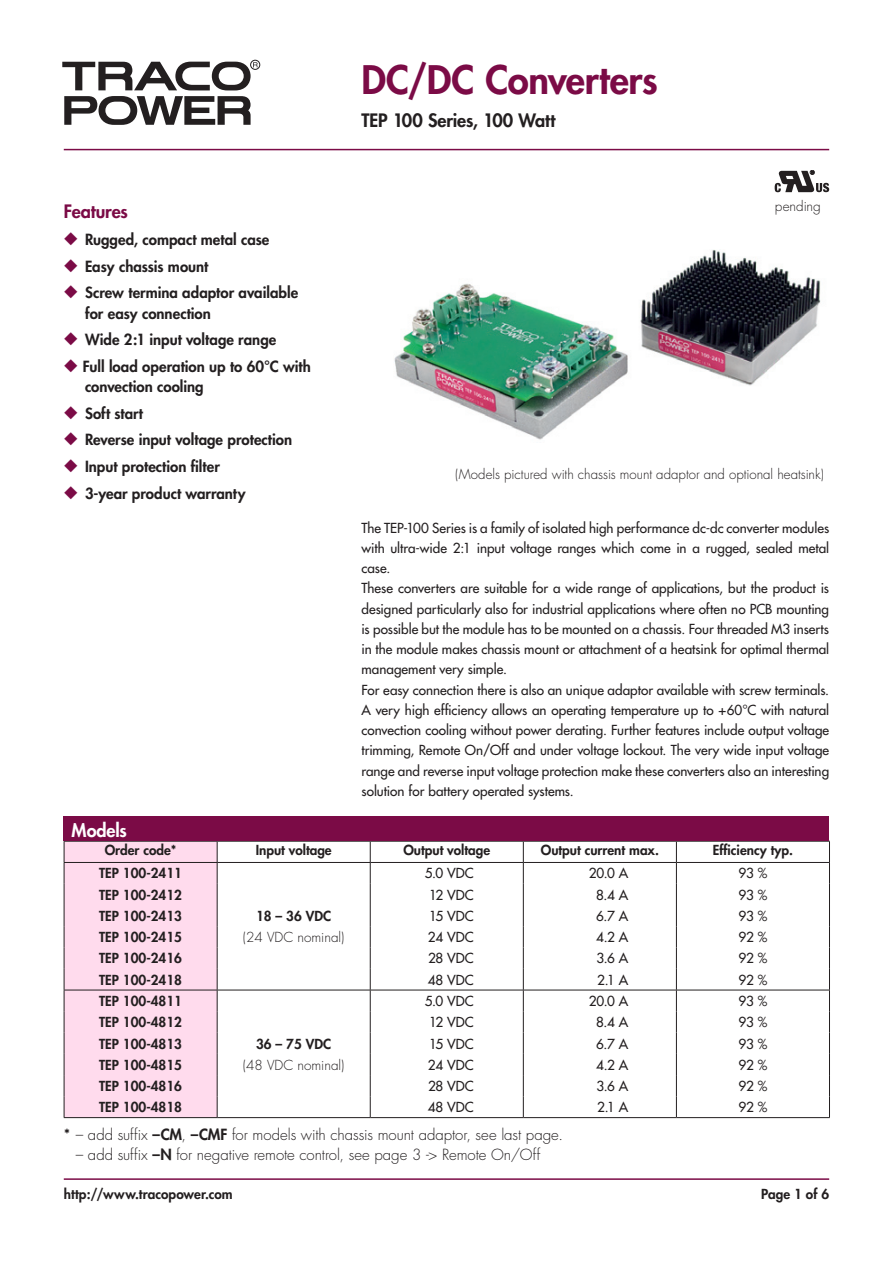
<style>
.page{position:relative;width:893px;height:1263px;background:#fff}
.page>*{position:absolute;margin:0;border:0;box-sizing:border-box;transform-origin:0 0}
.t1{font:800 38.25px "Futura";letter-spacing:-.005em;color:#7b0b46}
.t2{font:800 18px "Futura";letter-spacing:-.01em;color:#231f20}
.Features_Heavy{font:800 18px "Futura";letter-spacing:-.01em;color:#7b0b46}
.t3{font:800 18px "Futura";letter-spacing:-.005em;color:#fff}
.Features_Heavy-2{font:800 15px/20.2px "Futura";color:#231f20}
.Text_Heavy{font:300 15px "Futura";color:#231f20}
.Text_medium{font:13.5px/20.2px "Futura";color:#231f20;text-align:justify}
.Tabelle_Heavy{font:800 13.5px "Futura";color:#231f20}
.Tabelle_Heavy-2{font:13.5px "Futura";letter-spacing:-.005em;color:#231f20}
.Text_medium-2{font:300 13.5px "Futura";color:#231f20}
.Tabelle_Heavy-3{font:300 13.5px "Futura";color:#231f20}
.Text_light{font:300 13.5px "Futura";color:#231f20}
.s1{color:#7b0b46}
.s2{font-weight:400}
.s3{font-weight:800}
</style>
<div class="page">
<div style="left:250px;top:60px;width:10px;height:10px;border:1px solid #231f20;border-radius:50%"></div>
<svg style="left:64px;top:96px;width:187px;height:29px"></svg>
<svg style="left:62px;top:62px;width:196px;height:28px"></svg>
<hr style="left:64px;top:1178px;width:765px;height:2px;background:#7b0b46">
<hr style="left:64px;top:149px;width:765px;height:1px;background:#7b0b46">
<hr style="left:217px;top:841px;width:153px;height:1px;background:#231f20">
<hr style="left:370px;top:841px;width:153px;height:1px;background:#231f20">
<hr style="left:523px;top:841px;width:153px;height:1px;background:#231f20">
<hr style="left:676px;top:841px;width:154px;height:1px;background:#231f20">
<hr style="left:217px;top:862px;width:153px;height:1px;background:#231f20">
<hr style="left:370px;top:862px;width:153px;height:1px;background:#231f20">
<hr style="left:523px;top:862px;width:153px;height:1px;background:#231f20">
<hr style="left:676px;top:862px;width:154px;height:1px;background:#231f20">
<hr style="left:217px;top:990px;width:153px;height:1px;background:#231f20">
<hr style="left:370px;top:990px;width:153px;height:1px;background:#231f20">
<hr style="left:523px;top:990px;width:153px;height:1px;background:#231f20">
<hr style="left:676px;top:990px;width:154px;height:1px;background:#231f20">
<svg style="left:523px;top:841px;width:1px;height:276px"></svg>
<svg style="left:676px;top:841px;width:1px;height:276px"></svg>
<svg style="left:829px;top:841px;width:1px;height:276px"></svg>
<hr style="left:64px;top:1117px;width:153px;height:1px;background:#231f20">
<hr style="left:217px;top:1117px;width:153px;height:1px;background:#231f20">
<hr style="left:370px;top:1117px;width:153px;height:1px;background:#231f20">
<hr style="left:523px;top:1117px;width:153px;height:1px;background:#231f20">
<hr style="left:676px;top:1117px;width:154px;height:1px;background:#231f20">
<div style="left:64px;top:841px;width:154px;height:276px;background:#ffdbed"></div>
<svg style="left:370px;top:841px;width:1px;height:276px"></svg>
<div style="left:64px;top:816px;width:765px;height:25px;background:#7b0b46"></div>
<svg style="left:775px;top:170px;width:54px;height:22px"></svg>
<img style="left:394px;top:250px;width:427px;height:190px">
<p class="Features_Heavy" style="left:64px;top:200px;width:66px">Features</p>
<p class="Features_Heavy-2" style="left:64px;top:229px;width:207px"><span class="s1">◆</span> Rugged, compact metal case</p>
<p class="Features_Heavy-2" style="left:64px;top:256px;width:146px"><span class="s1">◆</span> Easy chassis mount</p>
<p class="Features_Heavy-2" style="left:85px;top:283px;width:215px;text-indent:-21px"><span class="s1">◆</span> Screw termina adaptor available for easy connection</p>
<p class="Features_Heavy-2" style="left:64px;top:329px;width:214px"><span class="s1">◆</span> Wide 2:1 input voltage range</p>
<p class="Features_Heavy-2" style="left:85px;top:356px;width:227px;text-indent:-21px"><span class="s1">◆</span> Full load operation up to 60°C with convection cooling</p>
<p class="Features_Heavy-2" style="left:64px;top:403px;width:81px"><span class="s1">◆</span> Soft start</p>
<p class="Features_Heavy-2" style="left:64px;top:430px;width:230px"><span class="s1">◆</span> Reverse input voltage protection</p>
<p class="Features_Heavy-2" style="left:64px;top:456px;width:158px"><span class="s1">◆</span> Input protection filter</p>
<p class="Features_Heavy-2" style="left:64px;top:483px;width:183px"><span class="s1">◆</span> 3-year product warranty</p>
<p class="t3" style="left:72px;top:819px;width:57px">Models</p>
<p class="t1" style="left:361px;top:56px;width:298px">DC/DC Converters</p>
<p class="t2" style="left:361px;top:109px;width:195px">TEP 100 Series, 100 Watt</p>
<p class="Text_light" style="left:775px;top:197px;width:47px">pending</p>
<p class="Text_medium-2" style="left:455px;top:466px;width:370px">(Models pictured with chassis mount adaptor and optional heatsink)</p>
<p class="Text_medium" style="left:361px;top:518px;width:469px">The TEP-100 Series is a family of isolated high performance dc-dc converter modules with ultra-wide 2:1 input voltage ranges which come in a rugged, sealed metal case.</p>
<p class="Text_medium" style="left:361px;top:578px;width:469px">These converters are suitable for a wide range of applications, but the product is designed particularly also for industrial applications where often no PCB mounting is possible but the module has to be mounted on a chassis. Four threaded M3 inserts in the module makes chassis mount or attachment of a heatsink for optimal thermal management very simple.</p>
<p class="Text_medium" style="left:361px;top:680px;width:469px">For easy connection there is also an unique adaptor available with screw terminals.<br>A very high efficiency allows an operating temperature up to +60°C with natural convection cooling without power derating. Further features include output voltage trimming, Remote On/Off and under voltage lockout. The very wide input voltage range and reverse input voltage protection make these converters also an interesting solution for battery operated systems.</p>
<p class="Tabelle_Heavy" style="left:105px;top:842px;width:73px">Order code*</p>
<p class="Tabelle_Heavy" style="left:256px;top:842px;width:78px">Input voltage</p>
<p class="Tabelle_Heavy" style="left:403px;top:842px;width:88px">Output voltage</p>
<p class="Tabelle_Heavy" style="left:541px;top:842px;width:120px">Output current max.</p>
<p class="Tabelle_Heavy" style="left:713px;top:842px;width:82px">Efficiency typ.</p>
<p class="Tabelle_Heavy" style="left:99px;top:865px;width:84px">TEP 100-2411</p>
<p class="Tabelle_Heavy-2" style="left:425px;top:865px;width:50px">5.0 VDC</p>
<p class="Tabelle_Heavy-2" style="left:589px;top:865px;width:41px">20.0 A</p>
<p class="Tabelle_Heavy-2" style="left:739px;top:865px;width:30px">93 %</p>
<p class="Tabelle_Heavy" style="left:99px;top:886px;width:84px">TEP 100-2412</p>
<p class="Tabelle_Heavy-2" style="left:429px;top:886px;width:46px">12 VDC</p>
<p class="Tabelle_Heavy-2" style="left:596px;top:886px;width:34px">8.4 A</p>
<p class="Tabelle_Heavy-2" style="left:739px;top:886px;width:30px">93 %</p>
<p class="Tabelle_Heavy" style="left:99px;top:907px;width:84px">TEP 100-2413</p>
<p class="Tabelle_Heavy" style="left:256px;top:907px;width:77px">18 – 36 VDC</p>
<p class="Tabelle_Heavy-2" style="left:429px;top:907px;width:46px">15 VDC</p>
<p class="Tabelle_Heavy-2" style="left:596px;top:907px;width:34px">6.7 A</p>
<p class="Tabelle_Heavy-2" style="left:739px;top:907px;width:30px">93 %</p>
<p class="Tabelle_Heavy" style="left:99px;top:929px;width:84px">TEP 100-2415</p>
<p class="Tabelle_Heavy-3" style="left:243px;top:929px;width:103px">(24 VDC nominal)</p>
<p class="Tabelle_Heavy-2" style="left:428px;top:929px;width:47px">24 VDC</p>
<p class="Tabelle_Heavy-2" style="left:596px;top:929px;width:34px">4.2 A</p>
<p class="Tabelle_Heavy-2" style="left:738px;top:929px;width:30px">92 %</p>
<p class="Tabelle_Heavy" style="left:99px;top:950px;width:84px">TEP 100-2416</p>
<p class="Tabelle_Heavy-2" style="left:428px;top:950px;width:47px">28 VDC</p>
<p class="Tabelle_Heavy-2" style="left:596px;top:950px;width:33px">3.6 A</p>
<p class="Tabelle_Heavy-2" style="left:738px;top:950px;width:30px">92 %</p>
<p class="Tabelle_Heavy" style="left:99px;top:971px;width:84px">TEP 100-2418</p>
<p class="Tabelle_Heavy-2" style="left:428px;top:971px;width:47px">48 VDC</p>
<p class="Tabelle_Heavy-2" style="left:597px;top:971px;width:33px">2.1 A</p>
<p class="Tabelle_Heavy-2" style="left:738px;top:971px;width:30px">92 %</p>
<p class="Tabelle_Heavy" style="left:99px;top:992px;width:84px">TEP 100-4811</p>
<p class="Tabelle_Heavy-2" style="left:425px;top:992px;width:50px">5.0 VDC</p>
<p class="Tabelle_Heavy-2" style="left:589px;top:992px;width:41px">20.0 A</p>
<p class="Tabelle_Heavy-2" style="left:739px;top:992px;width:30px">93 %</p>
<p class="Tabelle_Heavy" style="left:99px;top:1014px;width:84px">TEP 100-4812</p>
<p class="Tabelle_Heavy-2" style="left:429px;top:1014px;width:46px">12 VDC</p>
<p class="Tabelle_Heavy-2" style="left:596px;top:1014px;width:34px">8.4 A</p>
<p class="Tabelle_Heavy-2" style="left:739px;top:1014px;width:30px">93 %</p>
<p class="Tabelle_Heavy" style="left:99px;top:1035px;width:84px">TEP 100-4813</p>
<p class="Tabelle_Heavy" style="left:256px;top:1035px;width:77px">36 – 75 VDC</p>
<p class="Tabelle_Heavy-2" style="left:429px;top:1035px;width:46px">15 VDC</p>
<p class="Tabelle_Heavy-2" style="left:596px;top:1035px;width:34px">6.7 A</p>
<p class="Tabelle_Heavy-2" style="left:739px;top:1035px;width:30px">93 %</p>
<p class="Tabelle_Heavy" style="left:99px;top:1056px;width:84px">TEP 100-4815</p>
<p class="Tabelle_Heavy-3" style="left:243px;top:1056px;width:103px">(48 VDC nominal)</p>
<p class="Tabelle_Heavy-2" style="left:428px;top:1056px;width:47px">24 VDC</p>
<p class="Tabelle_Heavy-2" style="left:596px;top:1056px;width:34px">4.2 A</p>
<p class="Tabelle_Heavy-2" style="left:738px;top:1056px;width:30px">92 %</p>
<p class="Tabelle_Heavy" style="left:99px;top:1077px;width:84px">TEP 100-4816</p>
<p class="Tabelle_Heavy-2" style="left:428px;top:1077px;width:47px">28 VDC</p>
<p class="Tabelle_Heavy-2" style="left:596px;top:1077px;width:33px">3.6 A</p>
<p class="Tabelle_Heavy-2" style="left:738px;top:1077px;width:30px">92 %</p>
<p class="Tabelle_Heavy" style="left:99px;top:1099px;width:84px">TEP 100-4818</p>
<p class="Tabelle_Heavy-2" style="left:428px;top:1099px;width:47px">48 VDC</p>
<p class="Tabelle_Heavy-2" style="left:597px;top:1099px;width:33px">2.1 A</p>
<p class="Tabelle_Heavy-2" style="left:738px;top:1099px;width:30px">92 %</p>
<p class="Text_Heavy" style="left:64px;top:1125px;width:501px"><span class="s2">*</span> – add suffix <span class="s3">–CM</span>, <span class="s3">–CMF</span> for models with chassis mount adaptor, see last page.</p>
<p class="Text_Heavy" style="left:76px;top:1145px;width:466px">– add suffix <span class="s3">–N</span> for negative remote control, see page 3 -&gt; Remote On/Off</p>
<p class="Tabelle_Heavy" style="left:64px;top:1185px;width:170px">http://www.tracopower.com</p>
<p class="Tabelle_Heavy" style="left:761px;top:1185px;width:69px">Page 1 of 6</p>
</div>
